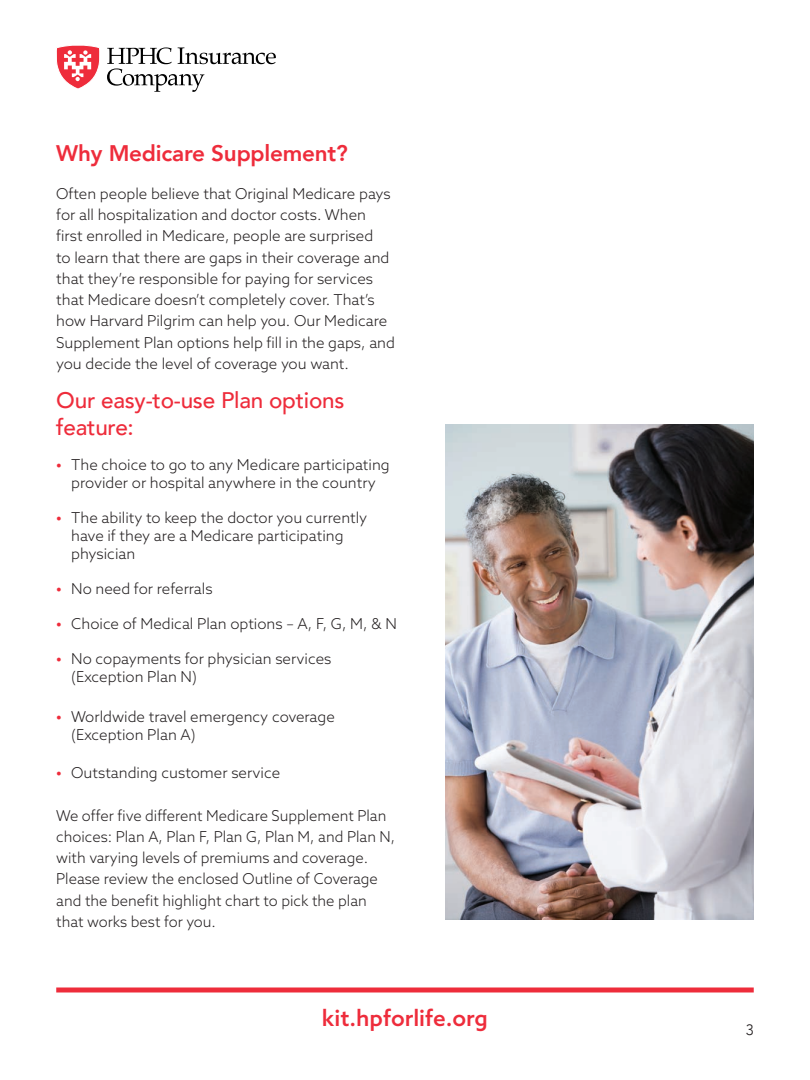
<style>
.page{position:relative;width:810px;height:1080px;background:#fff}
.page>*{position:absolute;margin:0;border:0;box-sizing:border-box;transform-origin:0 0}
.t1{font:500 22.5px/27.5px "Avenir";letter-spacing:-.01em;color:#ee2c3b}
.t2{font:800 22.5px "Avenir";letter-spacing:-.01em;color:#ee2c3b}
.t3{font:500 22.5px "Azo Sans";color:#ee2c3b}
.t4{font:300 15px/21.2px "Azo Sans";color:#231f20}
.t5{font:300 15px "Avenir";color:#231f20}
.s1{font-weight:700;color:#ee2c3b}
</style>
<div class="page">
<svg style="left:107px;top:47px;width:169px;height:45px"></svg>
<svg style="left:56px;top:45px;width:44px;height:44px"></svg>
<img style="left:445px;top:425px;width:309px;height:495px">
<hr style="left:56px;top:988px;width:698px;height:4px;background:#ee2c3b">
<h1 class="t2" style="left:56px;top:135px;width:293px">Why Medicare Supplement?</h1>
<p class="t4" style="left:56px;top:183px;width:340px">Often people believe that Original Medicare pays for all hospitalization and doctor costs. When first enrolled in Medicare, people are surprised<br>to learn that there are gaps in their coverage and that they’re responsible for paying for services that Medicare doesn’t completely cover. That’s how Harvard Pilgrim can help you. Our Medicare Supplement Plan options help fill in the gaps, and you decide the level of coverage you want.</p>
<h1 class="t1" style="left:56px;top:385px;width:290px">Our easy-to-use Plan options feature:</h1>
<p class="t4" style="left:56px;top:456px;width:335px;line-height:18px;text-align:center"><span class="s1">•</span> The choice to go to any Medicare participating provider or hospital anywhere in the country</p>
<p class="t4" style="left:71px;top:508px;width:298px;line-height:18px;text-indent:-15px"><span class="s1">•</span> The ability to keep the doctor you currently have if they are a Medicare participating physician</p>
<p class="t4" style="left:56px;top:578px;width:158px"><span class="s1">•</span> No need for referrals</p>
<p class="t4" style="left:56px;top:613px;width:342px"><span class="s1">•</span> Choice of Medical Plan options – A, F, G, M, &amp; N</p>
<p class="t4" style="left:71px;top:649px;width:262px;line-height:18px;text-indent:-15px"><span class="s1">•</span> No copayments for physician services (Exception Plan N)</p>
<p class="t4" style="left:71px;top:708px;width:265px;line-height:18px;text-indent:-15px"><span class="s1">•</span> Worldwide travel emergency coverage (Exception Plan A)</p>
<p class="t4" style="left:56px;top:762px;width:225px"><span class="s1">•</span> Outstanding customer service</p>
<p class="t4" style="left:56px;top:805px;width:341px">We offer five different Medicare Supplement Plan choices: Plan A, Plan F, Plan G, Plan M, and Plan N, with varying levels of premiums and coverage.<br>Please review the enclosed Outline of Coverage and the benefit highlight chart to pick the plan that works best for you.</p>
<h1 class="t3" style="left:322px;top:1003px;width:168px">kit.hpforlife.org</h1>
<p class="t5" style="left:746px;top:1021px;width:9px">3</p>
</div>
